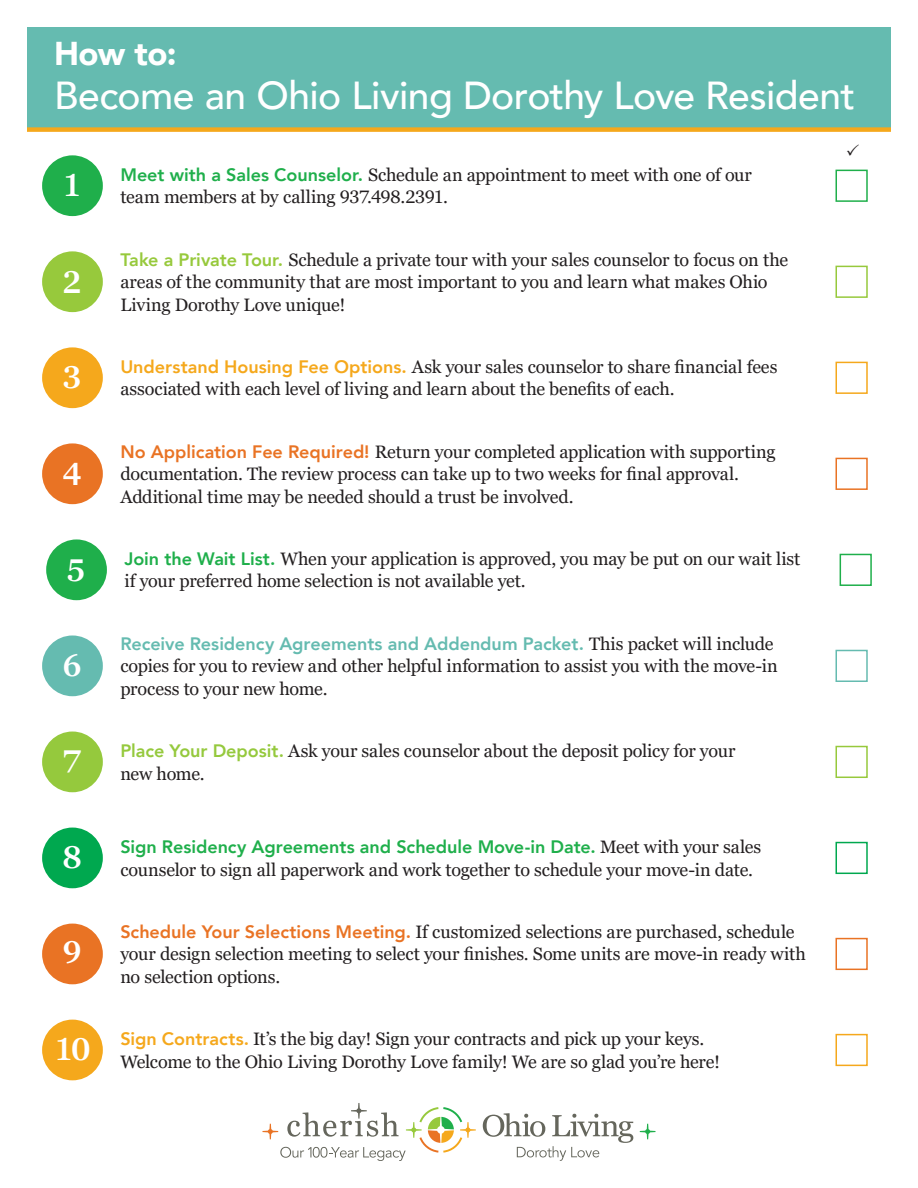
<style>
.page{position:relative;width:918px;height:1188px;background:#fff}
.page>*{position:absolute;margin:0;border:0;box-sizing:border-box;transform-origin:0 0}
.t1{font:500 39px "Avenir";letter-spacing:-.015em;color:#fff}
.t2{font:900 33px "Avenir";color:#fff}
.t3{font:600 31.5px "Georgia Pro";color:#fff}
.t4{font:18px/22.5px "Georgia Pro";letter-spacing:-.015em;color:#231f20}
.t5{font:800 18px "Avenir";color:#65bbb0}
.t6{font:800 18px "Avenir";color:#1faf4b}
.s1{font-family:"Avenir";font-weight:800;color:#1faf4b}
.s2{font-family:"Avenir";font-weight:800;color:#97c93c}
.s3{font-family:"Avenir";font-weight:800;color:#f5a81c}
.s4{font-family:"Avenir";font-weight:800;color:#e97324}
.s5{font-family:"Georgia Pro";font-weight:400;color:#231f20}
.s6{font-family:"Avenir";font-weight:800;color:#95c93d}
</style>
<div class="page">
<div style="left:27px;top:27px;width:864px;height:103px;background:#65bbb0"></div>
<svg style="left:483px;top:1113px;width:150px;height:48px"></svg>
<svg style="left:640px;top:1124px;width:15px;height:15px"></svg>
<svg style="left:263px;top:1103px;width:213px;height:58px"></svg>
<div style="left:42px;top:155px;width:61px;height:61px;background:#1faf4b;border-radius:50%"></div>
<div style="left:836px;top:170px;width:32px;height:32px;border:2px solid #1faf4b"></div>
<div style="left:42px;top:924px;width:61px;height:60px;background:#e97324;border-radius:50%"></div>
<div style="left:836px;top:938px;width:32px;height:32px;border:2px solid #e97324"></div>
<div style="left:42px;top:251px;width:61px;height:61px;background:#97c93c;border-radius:50%"></div>
<div style="left:836px;top:266px;width:32px;height:32px;border:2px solid #97c93c"></div>
<div style="left:42px;top:635px;width:61px;height:61px;background:#65bbb0;border-radius:50%"></div>
<div style="left:836px;top:650px;width:32px;height:32px;border:2px solid #65bbb0"></div>
<div style="left:42px;top:1020px;width:61px;height:60px;background:#f5a81c;border-radius:50%"></div>
<div style="left:836px;top:1034px;width:32px;height:32px;border:2px solid #f5a81c"></div>
<div style="left:42px;top:347px;width:61px;height:61px;background:#f5a81c;border-radius:50%"></div>
<div style="left:836px;top:362px;width:32px;height:32px;border:2px solid #f5a81c"></div>
<div style="left:42px;top:732px;width:61px;height:60px;background:#95c93d;border-radius:50%"></div>
<div style="left:836px;top:746px;width:32px;height:32px;border:2px solid #97c93c"></div>
<div style="left:42px;top:443px;width:61px;height:61px;background:#e97324;border-radius:50%"></div>
<div style="left:836px;top:458px;width:32px;height:32px;border:2px solid #e97324"></div>
<div style="left:42px;top:828px;width:61px;height:60px;background:#00a84f;border-radius:50%"></div>
<div style="left:836px;top:842px;width:32px;height:32px;border:2px solid #00a84f"></div>
<div style="left:27px;top:127px;width:864px;height:5px;background:#f5a81c"></div>
<div style="left:46px;top:539px;width:61px;height:61px;background:#1faf4b;border-radius:50%"></div>
<div style="left:840px;top:554px;width:32px;height:32px;border:2px solid #1faf4b"></div>
<h2 class="t2" style="left:54px;top:25px;width:124px">How to:</h2>
<h1 class="t1" style="left:54px;top:61px;width:803px">Become an Ohio Living Dorothy Love Resident</h1>
<h3 class="t3" style="left:63px;top:168px;width:21px">1</h3>
<p class="t4" style="left:120px;top:164px;width:633px"><span class="s1">Meet with a Sales Counselor.</span> Schedule an appointment to meet with one of our team members at by calling 937.498.2391.</p>
<h3 class="t3" style="left:63px;top:264px;width:21px">2</h3>
<p class="t4" style="left:120px;top:249px;width:669px"><span class="s2">Take a Private Tour.</span> Schedule a private tour with your sales counselor to focus on the areas of the community that are most important to you and learn what makes Ohio<br>Living Dorothy Love unique!</p>
<h3 class="t3" style="left:63px;top:359px;width:21px">3</h3>
<p class="t4" style="left:120px;top:356px;width:659px"><span class="s3">Understand Housing Fee Options.</span> Ask your sales counselor to share financial fees associated with each level of living and learn about the benefits of each.</p>
<h3 class="t3" style="left:63px;top:456px;width:21px">4</h3>
<p class="t4" style="left:120px;top:441px;width:657px"><span class="s4">No Application Fee Required!</span> Return your completed application with supporting documentation. The review process can take up to two weeks for final approval.<br>Additional time may be needed should a trust be involved.</p>
<h3 class="t3" style="left:67px;top:553px;width:21px">5</h3>
<p class="t4" style="left:124px;top:548px;width:678px"><span class="s1">Join the Wait List.</span> When your application is approved, you may be put on our wait list if your preferred home selection is not available yet.</p>
<h3 class="t3" style="left:63px;top:647px;width:21px">6</h3>
<p class="t5" style="left:120px;top:629px;width:654px">Receive Residency Agreements and Addendum Packet. <span class="s5">This packet will include</span></p>
<p class="t4" style="left:120px;top:655px;width:659px">copies for you to review and other helpful information to assist you with the move-in process to your new home.</p>
<h3 class="t3" style="left:63px;top:743px;width:21px">7</h3>
<p class="t4" style="left:120px;top:740px;width:617px"><span class="s6">Place Your Deposit.</span> Ask your sales counselor about the deposit policy for your new home.</p>
<h3 class="t3" style="left:63px;top:840px;width:21px">8</h3>
<p class="t6" style="left:120px;top:833px;width:642px">Sign Residency Agreements and Schedule Move-in Date. <span class="s5">Meet with your sales</span></p>
<p class="t4" style="left:120px;top:859px;width:634px">counselor to sign all paperwork and work together to schedule your move-in date.</p>
<h3 class="t3" style="left:63px;top:935px;width:21px">9</h3>
<p class="t4" style="left:120px;top:921px;width:687px"><span class="s4">Schedule Your Selections Meeting.</span> If customized selections are purchased, schedule your design selection meeting to select your finishes. Some units are move-in ready with no selection options.</p>
<h3 class="t3" style="left:54px;top:1032px;width:38px">10</h3>
<p class="t4" style="left:120px;top:1028px;width:601px"><span class="s3">Sign Contracts.</span> It’s the big day! Sign your contracts and pick up your keys.<br>Welcome to the Ohio Living Dorothy Love family! We are so glad you’re here!</p>
</div>
